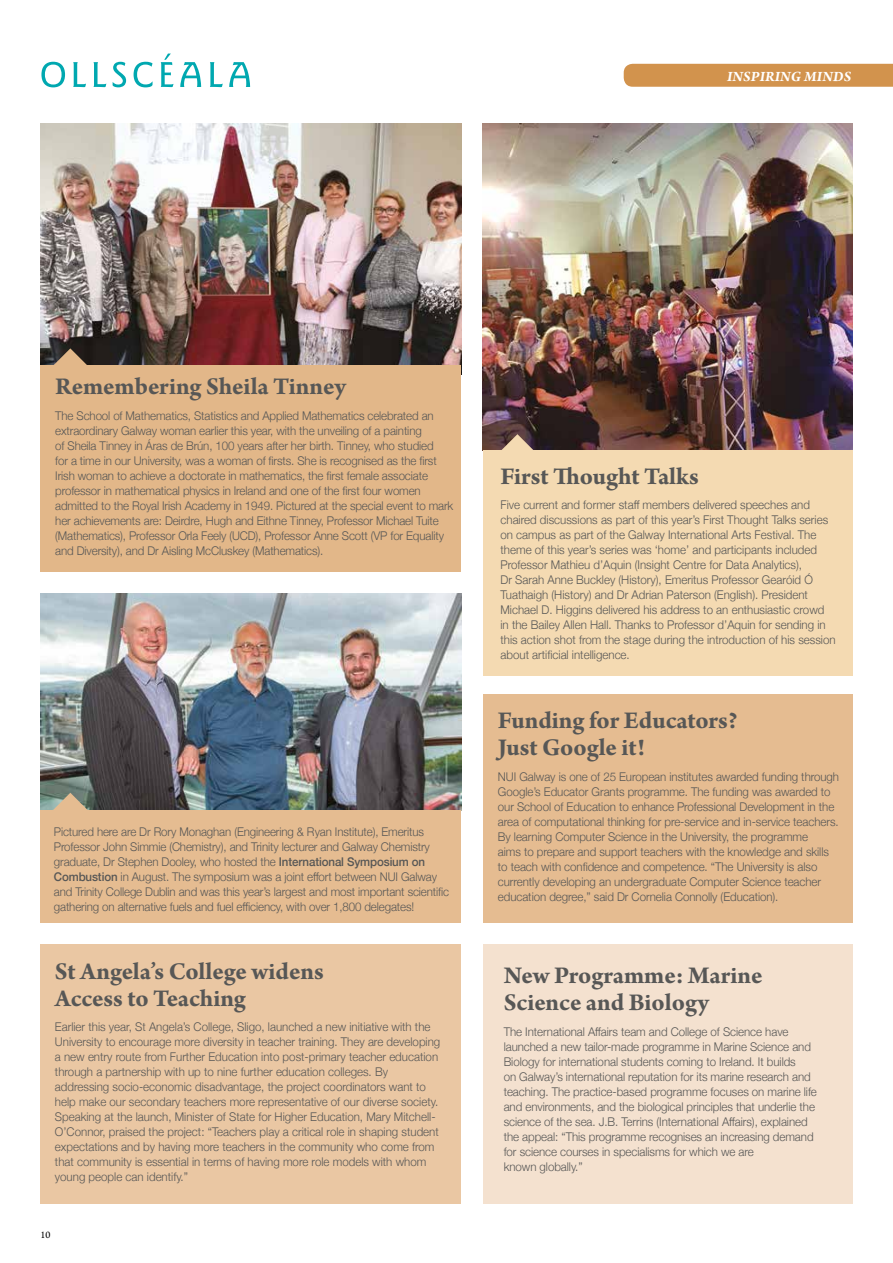
<style>
.page{position:relative;width:893px;height:1263px;background:#fff}
.page>*{position:absolute;margin:0;border:0;box-sizing:border-box;transform-origin:0 0}
.t1{font:700 25.5px/27px "Arno Pro";letter-spacing:-.005em;color:#575756}
.t2{font:italic 700 15px "Arno Pro";letter-spacing:.01em;color:#fff}
.t3{font:300 12px/15px "Helvetica Neue";letter-spacing:-.005em;color:#575756;scale:.96 1}
.t4{font:10.5px "Arno Pro";color:#000}
.s1{font-weight:500}
</style>
<div class="page">
<img style="left:40px;top:593px;width:421px;height:217px">
<img style="left:483px;top:123px;width:370px;height:327px">
<div style="left:483px;top:450px;width:370px;height:226px;background:#f4dab2"></div>
<img style="left:40px;top:123px;width:421px;height:242px">
<svg style="left:499px;top:434px;width:36px;height:16px"></svg>
<div style="left:40px;top:944px;width:421px;height:259px;background:#eac7a3"></div>
<div style="left:483px;top:694px;width:370px;height:228px;background:#e5bc91"></div>
<div style="left:483px;top:944px;width:370px;height:259px;background:#f4e1cf"></div>
<div style="left:624px;top:64px;width:269px;height:23px;background:#d2934d"></div>
<div style="left:40px;top:365px;width:421px;height:206px;background:#e2b789"></div>
<svg style="left:52px;top:348px;width:36px;height:17px"></svg>
<div style="left:40px;top:810px;width:421px;height:113px;background:#e5bc91"></div>
<svg style="left:52px;top:793px;width:36px;height:17px"></svg>
<svg style="left:41px;top:54px;width:209px;height:33px"></svg>
<p class="t2" style="left:727px;top:67px;width:126px">INSPIRING MINDS</p>
<h1 class="t1" style="left:55px;top:374px;width:292px">Remembering Sheila Tinney</h1>
<p class="t3" style="left:55px;top:407px;width:416px">The School of Mathematics, Statistics and Applied Mathematics celebrated an extraordinary Galway woman earlier this year, with the unveiling of a painting<br>of Sheila Tinney in Áras de Brún, 100 years after her birth. Tinney, who studied<br>for a time in our University, was a woman of firsts. She is recognised as the first Irish woman to achieve a doctorate in mathematics, the first female associate professor in mathematical physics in Ireland and one of the first four women admitted to the Royal Irish Academy in 1949. Pictured at the special event to mark her achievements are: Deirdre, Hugh and Eithne Tinney, Professor Michael Tuite (Mathematics), Professor Orla Feely (UCD), Professor Anne Scott (VP for Equality and Diversity), and Dr Aisling McCluskey (Mathematics).</p>
<p class="t3" style="left:54px;top:823px;width:413px">Pictured here are Dr Rory Monaghan (Engineering &amp; Ryan Institute), Emeritus Professor John Simmie (Chemistry), and Trinity lecturer and Galway Chemistry graduate, Dr Stephen Dooley, who hosted the <span class="s1">International Symposium on Combustion</span> in August. The symposium was a joint effort between NUI Galway and Trinity College Dublin and was this year’s largest and most important scientific gathering on alternative fuels and fuel efficiency, with over 1,800 delegates!</p>
<h1 class="t1" style="left:55px;top:959px;width:270px">St Angela’s College widens<br>Access to Teaching</h1>
<p class="t3" style="left:55px;top:1018px;width:403px">Earlier this year, St Angela’s College, Sligo, launched a new initiative with the University to encourage more diversity in teacher training. They are developing a new entry route from Further Education into post-primary teacher education through a partnership with up to nine further education colleges. By addressing socio-economic disadvantage, the project coordinators want to help make our secondary teachers more representative of our diverse society.<br>Speaking at the launch, Minister of State for Higher Education, Mary Mitchell-O’Connor, praised the project: “Teachers play a critical role in shaping student expectations and by having more teachers in the community who come from that community is essential in terms of having more role models with whom young people can identify.”</p>
<p class="t4" style="left:40px;top:1229px;width:11px">10</p>
<h1 class="t1" style="left:500px;top:464px;width:200px">First Thought Talks</h1>
<p class="t3" style="left:500px;top:497px;width:351px">Five current and former staff members delivered speeches and chaired discussions as part of this year’s First Thought Talks series on campus as part of the Galway International Arts Festival. The theme of this year’s series was ‘home’ and participants included Professor Mathieu d’Aquin (Insight Centre for Data Analytics),<br>Dr Sarah Anne Buckley (History), Emeritus Professor Gearóid Ó Tuathaigh (History) and Dr Adrian Paterson (English). President Michael D. Higgins delivered his address to an enthusiastic crowd in the Bailey Allen Hall. Thanks to Professor d’Aquin for sending in this action shot from the stage during the introduction of his session about artificial intelligence.</p>
<h1 class="t1" style="left:498px;top:708px;width:241px">Funding for Educators?<br>Just Google it!</h1>
<p class="t3" style="left:498px;top:768px;width:357px">NUI Galway is one of 25 European institutes awarded funding through Google’s Educator Grants programme. The funding was awarded to our School of Education to enhance Professional Development in the area of computational thinking for pre-service and in-service teachers.<br>By learning Computer Science in the University, the programme<br>aims to prepare and support teachers with the knowledge and skills to teach with confidence and competence. “The University is also currently developing an undergraduate Computer Science teacher education degree,” said Dr Cornelia Connolly (Education).</p>
<h1 class="t1" style="left:504px;top:963px;width:260px">New Programme: Marine<br>Science and Biology</h1>
<p class="t3" style="left:504px;top:1023px;width:328px">The International Affairs team and College of Science have launched a new tailor-made programme in Marine Science and Biology for international students coming to Ireland. It builds<br>on Galway’s international reputation for its marine research and teaching. The practice-based programme focuses on marine life and environments, and the biological principles that underlie the science of the sea. J.B. Terrins (International Affairs), explained the appeal: “This programme recognises an increasing demand for science courses in specialisms for which we are<br>known globally.”</p>
</div>
